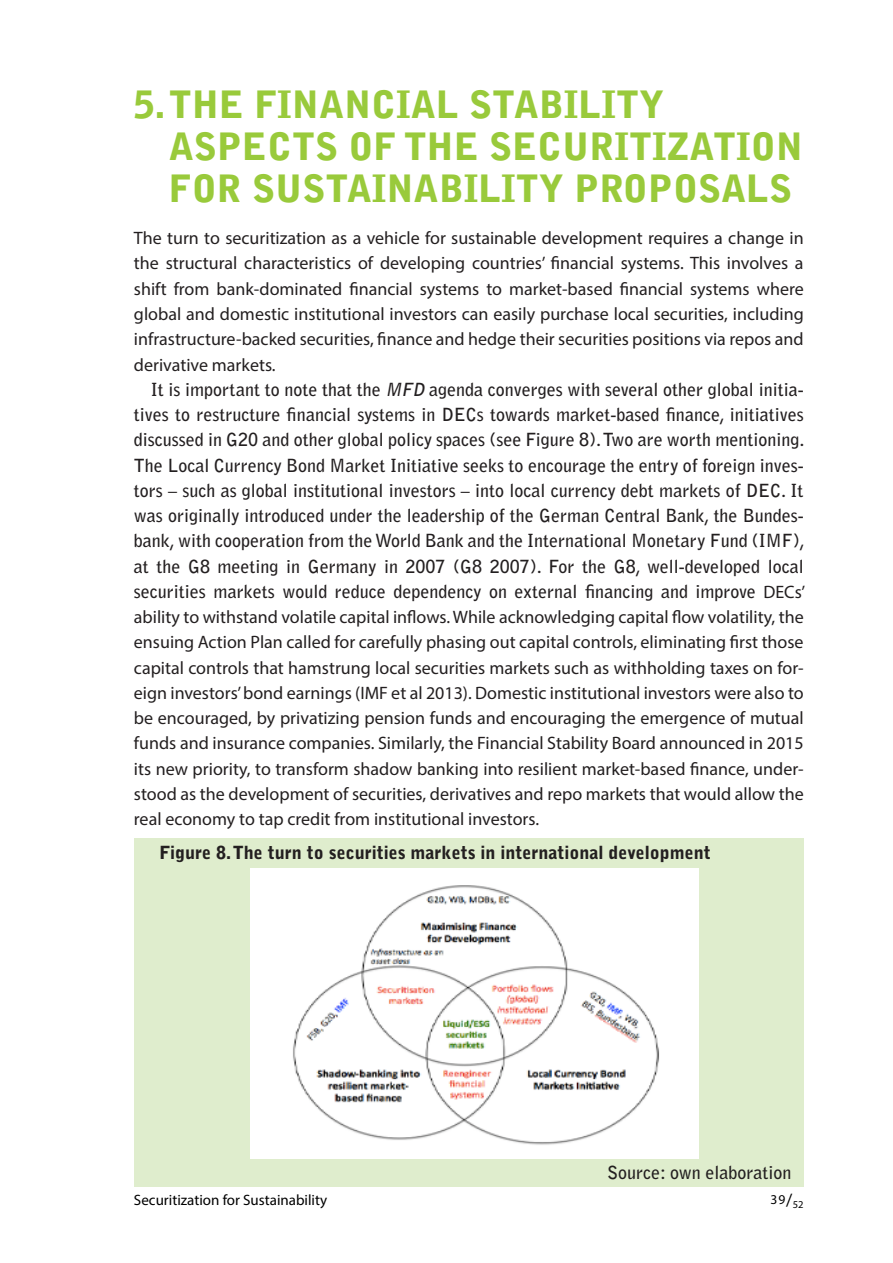
<style>
.page{position:relative;width:893px;height:1263px;background:#fff}
.page>*{position:absolute;margin:0;border:0;box-sizing:border-box;transform-origin:0 0}
.Numbered_headers{font:900 37.5px/42.2px "Bell Gothic Std";color:#99ca3b}
.BODY_TEXT{font:18px/25.2px "Myriad Pro";color:#231f20;text-align:justify}
.BODY_TEXT_no_indent{font:18px/25.2px "Myriad Pro";color:#231f20;text-align:justify}
.BODY_TEXT_no_indent-2{font:900 18px "Bell Gothic Std";color:#231f20}
.BODY_TEXT_no_indent-3{font:700 18px "Bell Gothic Std";color:#231f20}
.t1{font:15px "Myriad Pro";color:#000}
.t2{font:13.5px "Myriad Pro";color:#000}
.s1{font-family:"Bell Gothic Std";font-weight:700}
.s2{font-family:"Bell Gothic Std";font-weight:700;font-style:italic}
.s3{font-size:18px}
</style>
<div class="page">
<div style="left:134px;top:838px;width:670px;height:348px;background:#dfedcd"></div>
<img style="left:251px;top:869px;width:448px;height:290px">
<p class="Numbered_headers" style="left:169px;top:84px;width:636px;text-indent:-35px">5. THE FINANCIAL STABILITY<br>ASPECTS OF THE SECURITIZATION<br>FOR SUSTAINABILITY PROPOSALS</p>
<p class="BODY_TEXT_no_indent" style="left:134px;top:225px;width:671px">The turn to securitization as a vehicle for sustainable development requires a change in the structural characteristics of developing countries’ financial systems. This involves a shift from bank-dominated financial systems to market-based financial systems where global and domestic institutional investors can easily purchase local securities, including infrastructure-backed securities, finance and hedge their securities positions via repos and derivative markets.</p>
<p class="BODY_TEXT" style="left:134px;top:377px;width:673px;text-indent:17px"><span class="s1">It is important to note that the</span> <span class="s2">MFD</span> <span class="s1">agenda converges with several other global initia&shy;tives to restructure financial systems in DECs towards market-based finance, initiatives discussed in G20 and other global policy spaces (see Figure 8). Two are worth mentioning.<br>The Local Currency Bond Market Initiative seeks to encourage the entry of foreign inves&shy;tors – such as global institutional investors – into local currency debt markets of DEC. It was originally introduced under the leadership of the German Central Bank, the Bundes&shy;bank, with cooperation from the World Bank and the International Monetary Fund (IMF), at the G8 meeting in Germany in 2007 (G8 2007). For the G8, well-developed local securities markets would reduce dependency on external financing and improve</span> DECs’ ability to withstand volatile capital inflows. While acknowledging capital flow volatility, the ensuing Action Plan called for carefully phasing out capital controls, eliminating first those capital controls that hamstrung local securities markets such as withholding taxes on for&shy;eign investors’ bond earnings (IMF et al 2013). Domestic institutional investors were also to be encouraged, by privatizing pension funds and encouraging the emergence of mutual funds and insurance companies. Similarly, the Financial Stability Board announced in 2015 its new priority, to transform shadow banking into resilient market-based finance, under&shy;stood as the development of securities, derivatives and repo markets that would allow the real economy to tap credit from institutional investors.</p>
<p class="BODY_TEXT_no_indent-2" style="left:159px;top:842px;width:553px">Figure 8. The turn to securities markets in international development</p>
<p class="BODY_TEXT_no_indent-3" style="left:607px;top:1161px;width:186px">Source: own elaboration</p>
<p class="t1" style="left:134px;top:1191px;width:195px">Securitization for Sustainability</p>
<p class="t2" style="left:771px;top:1191px;width:35px">39<span class="s3">/</span><sub>52</sub></p>
</div>
